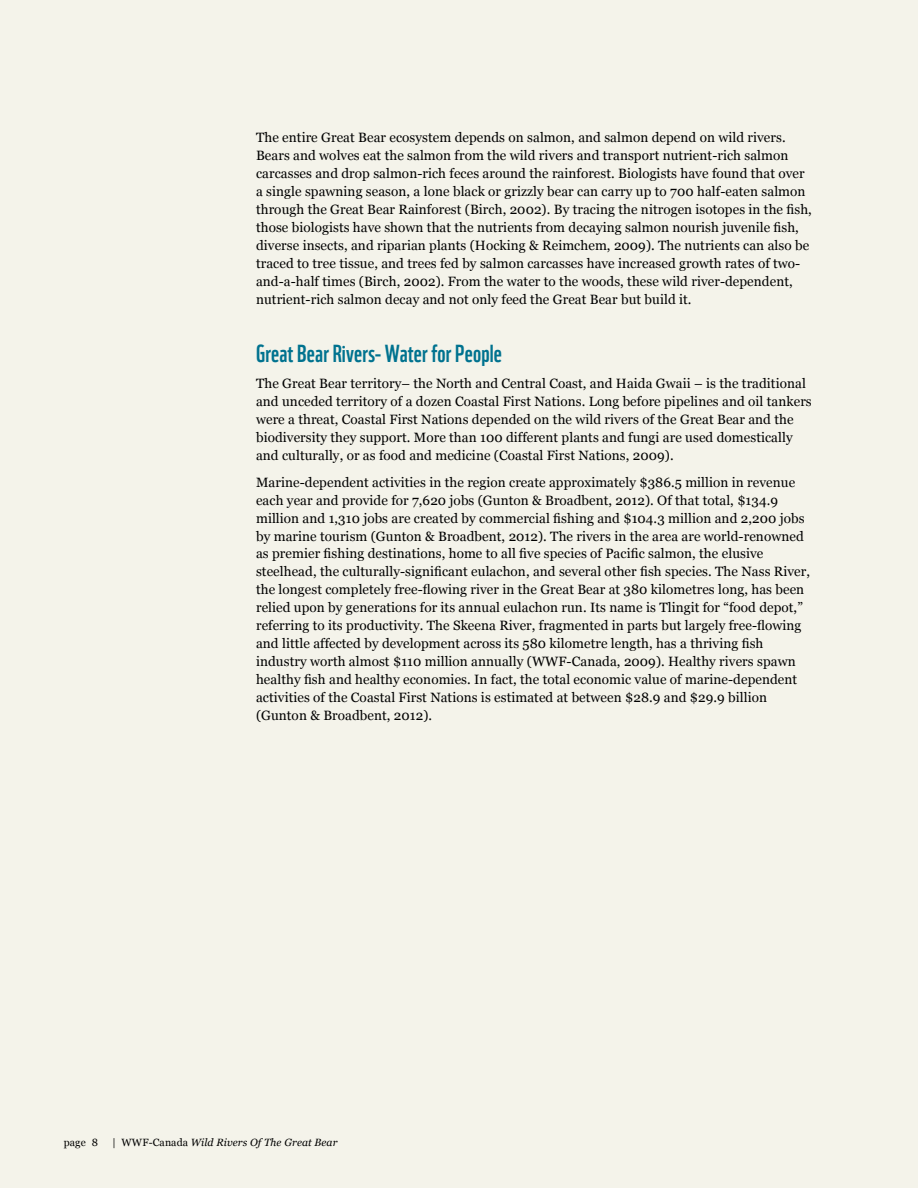
<style>
.page{position:relative;width:918px;height:1188px;background:#f4f3ea}
.page>*{position:absolute;margin:0;border:0;box-sizing:border-box;transform-origin:0 0}
.t1{font:24px "WWF";letter-spacing:.005em;color:#00728f}
.t2{font:13.5px/18px "Georgia";letter-spacing:.005em;color:#000}
.t3{font:italic 10.5px "Georgia";letter-spacing:.01em;color:#000}
.t4{font:10.5px "Georgia";color:#000}
.s1{font-style:normal}
</style>
<div class="page">
<p class="t2" style="left:256px;top:129px;width:557px">The entire Great Bear ecosystem depends on salmon, and salmon depend on wild rivers.<br>Bears and wolves eat the salmon from the wild rivers and transport nutrient-rich salmon carcasses and drop salmon-rich feces around the rainforest. Biologists have found that over a single spawning season, a lone black or grizzly bear can carry up to 700 half-eaten salmon through the Great Bear Rainforest (Birch, 2002). By tracing the nitrogen isotopes in the fish, those biologists have shown that the nutrients from decaying salmon nourish juvenile fish, diverse insects, and riparian plants (Hocking &amp; Reimchem, 2009). The nutrients can also be traced to tree tissue, and trees fed by salmon carcasses have increased growth rates of two&shy;and-a-half times (Birch, 2002). From the water to the woods, these wild river-dependent, nutrient-rich salmon decay and not only feed the Great Bear but build it.</p>
<h1 class="t1" style="left:256px;top:334px;width:247px">Great Bear Rivers- Water for People</h1>
<p class="t2" style="left:256px;top:375px;width:557px">The Great Bear territory– the North and Central Coast, and Haida Gwaii – is the traditional and unceded territory of a dozen Coastal First Nations. Long before pipelines and oil tankers were a threat, Coastal First Nations depended on the wild rivers of the Great Bear and the biodiversity they support. More than 100 different plants and fungi are used domestically and culturally, or as food and medicine (Coastal First Nations, 2009).</p>
<p class="t2" style="left:256px;top:473px;width:555px">Marine-dependent activities in the region create approximately $386.5 million in revenue each year and provide for 7,620 jobs (Gunton &amp; Broadbent, 2012). Of that total, $134.9 million and 1,310 jobs are created by commercial fishing and $104.3 million and 2,200 jobs by marine tourism (Gunton &amp; Broadbent, 2012). The rivers in the area are world-renowned as premier fishing destinations, home to all five species of Pacific salmon, the elusive steelhead, the culturally-significant eulachon, and several other fish species. The Nass River, the longest completely free-flowing river in the Great Bear at 380 kilometres long, has been relied upon by generations for its annual eulachon run. Its name is Tlingit for “food depot,” referring to its productivity. The Skeena River, fragmented in parts but largely free-flowing and little affected by development across its 580 kilometre length, has a thriving fish industry worth almost $110 million annually (WWF-Canada, 2009). Healthy rivers spawn healthy fish and healthy economies. In fact, the total economic value of marine-dependent activities of the Coastal First Nations is estimated at between $28.9 and $29.9 billion (Gunton &amp; Broadbent, 2012).</p>
<p class="t4" style="left:64px;top:1136px;width:36px">page 8</p>
<p class="t3" style="left:112px;top:1136px;width:227px"><span class="s1">| WWF-Canada</span> Wild Rivers Of The Great Bear</p>
</div>
